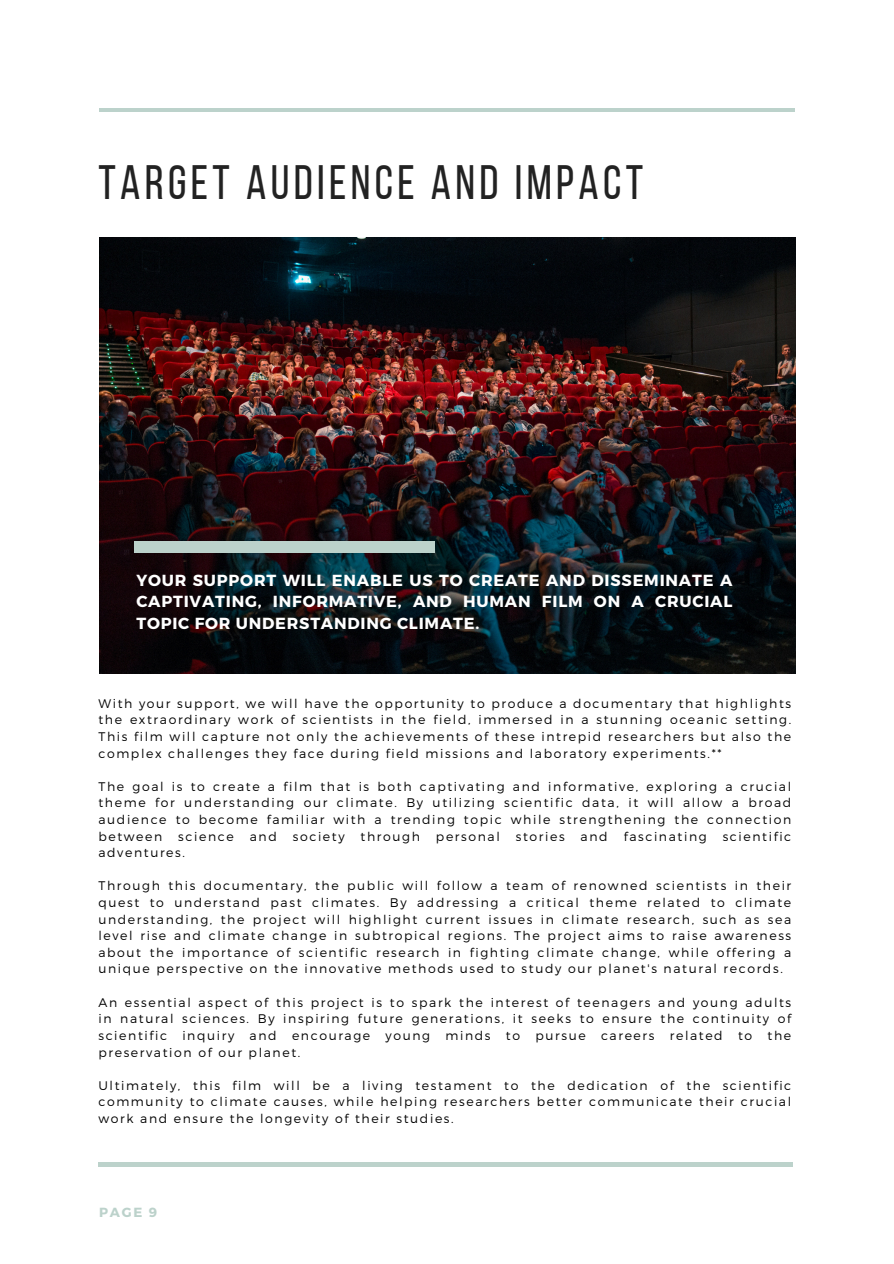
<style>
.page{position:relative;width:894px;height:1264px;background:#fff}
.page>*{position:absolute;margin:0;border:0;box-sizing:border-box;transform-origin:0 0}
.t1{font:48.15px "Bebas Neue";letter-spacing:.09em;color:#222}
.t2{font:700 16.05px/21.3px "Montserrat";letter-spacing:.05em;color:#fff;text-align:justify}
.t3{font:700 13.2px "Montserrat";color:#bcd2cb}
.t4{font:300 12.45px/16.6px "Montserrat";letter-spacing:.13em;color:#000;text-align:justify}
</style>
<div class="page">
<hr style="left:98px;top:1162px;width:694px;height:4px;background:#bcd2cb">
<img style="left:99px;top:237px;width:696px;height:437px">
<div style="left:134px;top:541px;width:300px;height:12px;background:#bcd2cb"></div>
<hr style="left:99px;top:108px;width:695px;height:4px;background:#bcd2cb">
<p class="t1" style="left:98px;top:163px;width:546px">TARGET AUDIENCE AND IMPACT</p>
<h1 class="t2" style="left:136px;top:568px;width:597px">YOUR SUPPORT WILL ENABLE US TO CREATE AND DISSEMINATE A CAPTIVATING, INFORMATIVE, AND HUMAN FILM ON A CRUCIAL TOPIC FOR UNDERSTANDING CLIMATE.</h1>
<p class="t4" style="left:98px;top:694px;width:694px">With your support, we will have the opportunity to produce a documentary that highlights the extraordinary work of scientists in the field, immersed in a stunning oceanic setting.<br>This film will capture not only the achievements of these intrepid researchers but also the complex challenges they face during field missions and laboratory experiments.**</p>
<h2 class="t4" style="left:98px;top:777px;width:694px">The goal is to create a film that is both captivating and informative, exploring a crucial theme for understanding our climate. By utilizing scientific data, it will allow a broad audience to become familiar with a trending topic while strengthening the connection between</h2>
<h2 class="t4" style="left:178px;top:827px;width:57px">science</h2>
<h2 class="t4" style="left:250px;top:827px;width:29px">and</h2>
<h2 class="t4" style="left:293px;top:827px;width:53px">society</h2>
<h2 class="t4" style="left:360px;top:827px;width:61px">through</h2>
<h2 class="t4" style="left:436px;top:827px;width:65px">personal</h2>
<h2 class="t4" style="left:515px;top:827px;width:50px">stories</h2>
<h2 class="t4" style="left:580px;top:827px;width:29px">and</h2>
<h2 class="t4" style="left:623px;top:827px;width:84px">fascinating</h2>
<h2 class="t4" style="left:722px;top:827px;width:70px">scientific</h2>
<h2 class="t4" style="left:98px;top:843px;width:88px">adventures.</h2>
<p class="t4" style="left:98px;top:877px;width:694px">Through this documentary, the public will follow a team of renowned scientists in their quest to understand past climates. By addressing a critical theme related to climate understanding, the project will highlight current issues in climate research, such as sea level rise and climate change in subtropical regions. The project aims to raise awareness about the importance of scientific research in fighting climate change, while offering a unique perspective on the innovative methods used to study our planet's natural records.</p>
<p class="t4" style="left:98px;top:993px;width:694px">An essential aspect of this project is to spark the interest of teenagers and young adults in natural sciences. By inspiring future generations, it seeks to ensure the continuity of scientific inquiry and encourage young minds to pursue careers related to the preservation of our planet.</p>
<p class="t4" style="left:98px;top:1076px;width:694px">Ultimately, this film will be a living testament to the dedication of the scientific community to climate causes, while helping researchers better communicate their crucial work and ensure the longevity of their studies.</p>
<p class="t3" style="left:99px;top:1204px;width:59px">PAGE 9</p>
</div>
